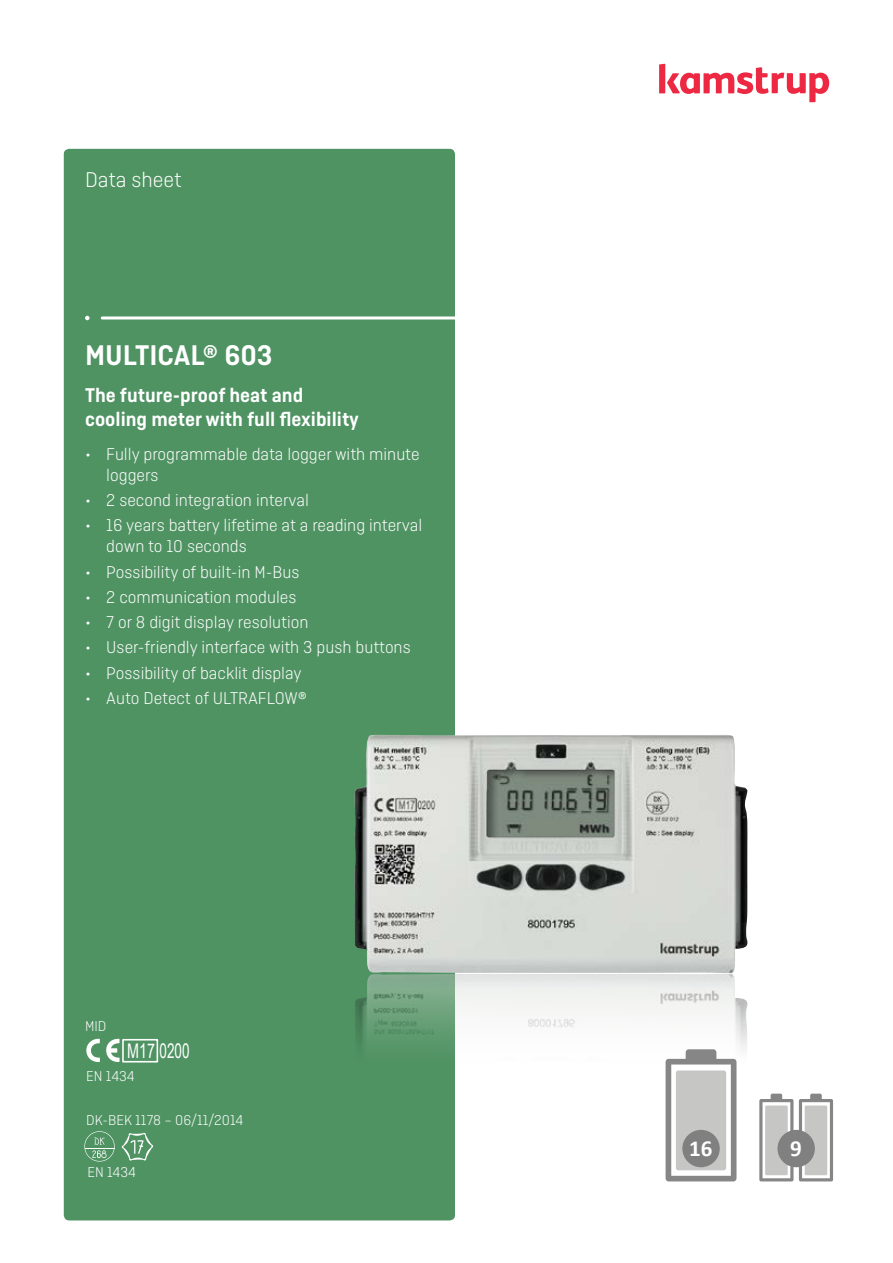
<style>
.page{position:relative;width:893px;height:1263px;background:#fff}
.page>*{position:absolute;margin:0;border:0;box-sizing:border-box;transform-origin:0 0}
.t1{font:600 30px "Ciutadella";color:#fff}
.t2{font:700 22.95px "Calibri";color:#fff}
.t3{font:300 22.5px "Ciutadella";color:#fff}
.t4{font:600 21px/24px "Ciutadella";color:#fff}
.t5{font:20.25px "Arial Narrow";color:#fff;scale:.86 1}
.t6{font:300 18px/21px "Ciutadella";color:#fff}
.t7{font:300 15px "Ciutadella";color:#fff}
</style>
<div class="page">
<div style="left:64px;top:149px;width:391px;height:1071px;background:#509363;border-radius:5px"></div>
<img style="left:354px;top:734px;width:394px;height:448px">
<svg style="left:85px;top:316px;width:370px;height:4px"></svg>
<svg style="left:659px;top:64px;width:170px;height:38px"></svg>
<svg style="left:86px;top:1038px;width:14px;height:24px"></svg>
<svg style="left:106px;top:1038px;width:14px;height:24px"></svg>
<div style="left:122px;top:1039px;width:36px;height:23px;border:2px solid #fff"></div>
<svg style="left:84px;top:1131px;width:31px;height:30px"></svg>
<svg style="left:122px;top:1133px;width:31px;height:27px"></svg>
<svg style="left:666px;top:1049px;width:70px;height:132px"></svg>
<svg style="left:759px;top:1094px;width:34px;height:87px"></svg>
<svg style="left:799px;top:1094px;width:34px;height:87px"></svg>
<div style="left:682px;top:1130px;width:38px;height:37px;background:#808080;border-radius:50%"></div>
<div style="left:777px;top:1130px;width:38px;height:37px;background:#808080;border-radius:50%"></div>
<p class="t3" style="left:85px;top:168px;width:98px">Data sheet</p>
<h1 class="t1" style="left:85px;top:338px;width:189px">MULTICAL® 603</h1>
<p class="t4" style="left:85px;top:383px;width:275px">The future-proof heat and cooling meter with full flexibility</p>
<p class="t6" style="left:106px;top:443px;width:315px;text-indent:-21px">• Fully programmable data logger with minute loggers</p>
<p class="t6" style="left:85px;top:490px;width:225px">• 2 second integration interval</p>
<p class="t6" style="left:106px;top:515px;width:317px;text-indent:-21px">• 16 years battery lifetime at a reading interval down to 10 seconds</p>
<p class="t6" style="left:85px;top:561px;width:216px">• Possibility of built-in M-Bus</p>
<p class="t6" style="left:85px;top:586px;width:213px">• 2 communication modules</p>
<p class="t6" style="left:85px;top:612px;width:225px">• 7 or 8 digit display resolution</p>
<p class="t6" style="left:85px;top:637px;width:327px">• User-friendly interface with 3 push buttons</p>
<p class="t6" style="left:85px;top:662px;width:218px">• Possibility of backlit display</p>
<p class="t6" style="left:85px;top:687px;width:224px">• Auto Detect of ULTRAFLOW®</p>
<p class="t7" style="left:85px;top:1018px;width:23px">MID</p>
<p class="t5" style="left:127px;top:1035px;width:74px">M17 0200</p>
<p class="t7" style="left:86px;top:1068px;width:50px">EN 1434</p>
<p class="t7" style="left:86px;top:1112px;width:158px">DK-BEK 1178 – 06/11/2014</p>
<p class="t7" style="left:88px;top:1164px;width:50px">EN 1434</p>
<p class="t2" style="left:689px;top:1133px;width:25px">16</p>
<p class="t2" style="left:790px;top:1133px;width:13px">9</p>
</div>
